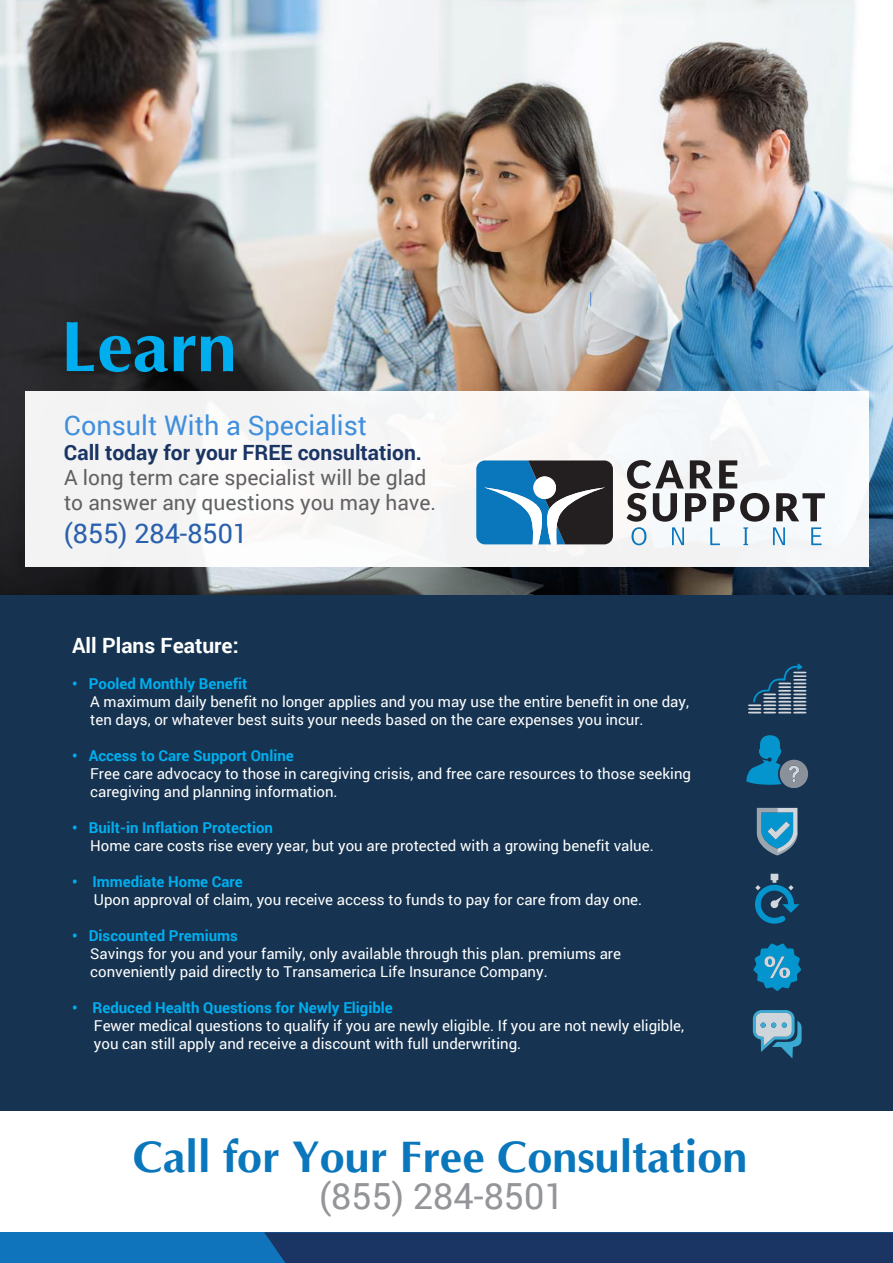
<style>
.page{position:relative;width:893px;height:1263px;background:#fff}
.page>*{position:absolute;margin:0;border:0;box-sizing:border-box;transform-origin:0 0}
.t1{font:700 72px "Optima";color:#00aeef}
.t2{font:700 45px "Optima";color:#0a77bc}
.t3{font:36px "Roboto";color:#939598}
.t4{font:27px "Roboto";color:#408fdc}
.t5{font:27px "Roboto";color:#2960ad}
.t6{font:21px/25.2px "Roboto";color:#616164}
.t7{font:700 21px "Roboto";color:#1a3564}
.t8{font:700 21px "Roboto";color:#fff}
.t9{font:15px/18px "Roboto";color:#fff}
.t10{font:700 15px "Roboto";color:#00aeef}
</style>
<div class="page">
<div style="left:0;top:593px;width:893px;height:518px;background:#163451"></div>
<img style="left:0;top:0;width:893px;height:594px">
<div style="left:25px;top:391px;width:843px;height:176px;background:#f4f5f5"></div>
<svg style="left:590px;top:293px;width:1px;height:13px"></svg>
<svg style="left:627px;top:460px;width:198px;height:85px"></svg>
<svg style="left:476px;top:460px;width:137px;height:84px;background:#3c6885"></svg>
<div style="left:0;top:1232px;width:893px;height:31px;background:#1074bc"></div>
<div style="left:264px;top:1232px;width:629px;height:31px;background:#1a3564"></div>
<svg style="left:753px;top:1010px;width:49px;height:48px"></svg>
<svg style="left:746px;top:735px;width:62px;height:53px"></svg>
<svg style="left:757px;top:808px;width:41px;height:47px;background:#5297b7"></svg>
<svg style="left:755px;top:874px;width:44px;height:50px"></svg>
<svg style="left:753px;top:943px;width:48px;height:48px"></svg>
<svg style="left:748px;top:664px;width:58px;height:49px"></svg>
<h1 class="t1" style="left:61px;top:307px;width:178px">Learn</h1>
<h3 class="t4" style="left:64px;top:406px;width:305px">Consult With a Specialist</h3>
<h3 class="t7" style="left:64px;top:438px;width:359px">Call today for your FREE consultation.</h3>
<h3 class="t6" style="left:64px;top:464px;width:374px">A long term care specialist will be glad to answer any questions you may have.</h3>
<h3 class="t5" style="left:64px;top:514px;width:186px">(855) 284-8501</h3>
<h3 class="t8" style="left:72px;top:630px;width:168px">All Plans Feature:</h3>
<p class="t10" style="left:72px;top:673px;width:177px">• Pooled Monthly Benefit</p>
<p class="t9" style="left:90px;top:692px;width:600px">A maximum daily benefit no longer applies and you may use the entire benefit in one day, ten days, or whatever best suits your needs based on the care expenses you incur.</p>
<p class="t10" style="left:72px;top:745px;width:223px">• Access to Care Support Online</p>
<p class="t9" style="left:90px;top:764px;width:602px">Free care advocacy to those in caregiving crisis, and free care resources to those seeking caregiving and planning information.</p>
<p class="t10" style="left:72px;top:817px;width:202px">• Built-in Inflation Protection</p>
<p class="t9" style="left:90px;top:836px;width:565px">Home care costs rise every year, but you are protected with a growing benefit value.</p>
<p class="t10" style="left:72px;top:871px;width:172px">• Immediate Home Care</p>
<p class="t9" style="left:94px;top:890px;width:550px">Upon approval of claim, you receive access to funds to pay for care from day one.</p>
<p class="t10" style="left:72px;top:925px;width:167px">• Discounted Premiums</p>
<p class="t9" style="left:90px;top:944px;width:532px">Savings for you and your family, only available through this plan. premiums are conveniently paid directly to Transamerica Life Insurance Company.</p>
<p class="t10" style="left:72px;top:997px;width:322px">• Reduced Health Questions for Newly Eligible</p>
<p class="t9" style="left:94px;top:1016px;width:592px">Fewer medical questions to qualify if you are newly eligible. If you are not newly eligible, you can still apply and receive a discount with full underwriting.</p>
<h2 class="t2" style="left:133px;top:1132px;width:616px">Call for Your Free Consultation</h2>
<h3 class="t3" style="left:319px;top:1171px;width:247px">(855) 284-8501</h3>
</div>
